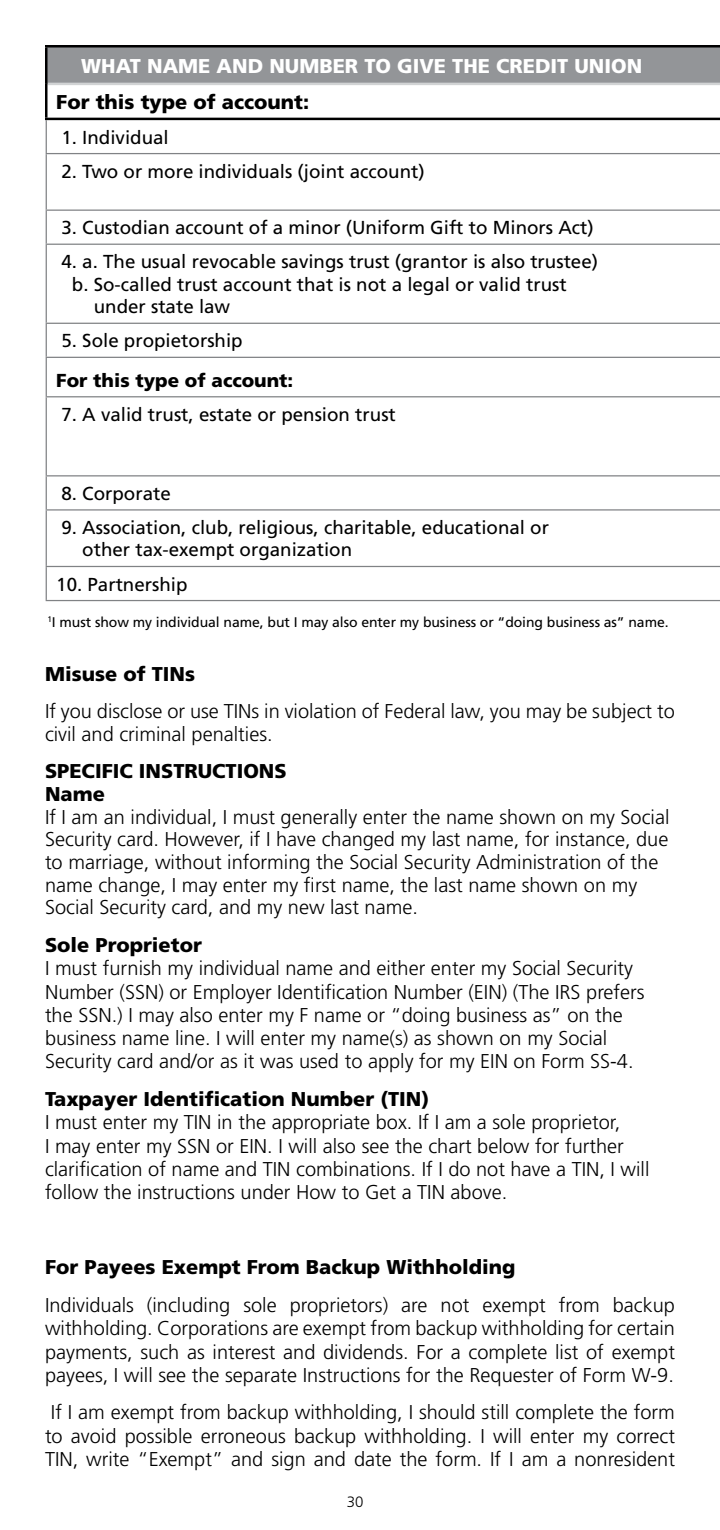
<style>
.page{position:relative;width:720px;height:1530px;background:#fff}
.page>*{position:absolute;margin:0;border:0;box-sizing:border-box;transform-origin:0 0}
.t1{font:300 20px/23.2px "Frutiger LT Std";color:#000}
.t2{font:900 20px/22.8px "Frutiger LT Std";color:#000}
.t3{font:900 20px "Frutiger LT Std";color:#fff}
.t4{font:18.75px/22.5px "Frutiger LT Std";color:#000}
.t5{font:900 18.75px "Frutiger LT Std";color:#000}
.t6{font:300 15px "Frutiger LT Std";color:#000}
.t7{font:14px "Frutiger LT Std";letter-spacing:-.005em;color:#000}
</style>
<div class="page">
<div style="left:46px;top:46px;width:674px;height:38px;background:#939598"></div>
<hr style="left:48px;top:83px;width:672px;height:2px;background:#d1d3d4">
<hr style="left:45px;top:45px;width:675px;height:3px;background:#000">
<hr style="left:45px;top:47px;width:3px;height:37px;background:#000">
<hr style="left:45px;top:84px;width:3px;height:34px;background:#000">
<hr style="left:45px;top:118px;width:675px;height:2px;background:#000">
<hr style="left:46px;top:120px;width:1px;height:33px;background:#808285">
<hr style="left:46px;top:153px;width:674px;height:1px;background:#808285">
<hr style="left:46px;top:154px;width:1px;height:56px;background:#808285">
<hr style="left:46px;top:210px;width:674px;height:1px;background:#808285">
<hr style="left:46px;top:211px;width:1px;height:33px;background:#808285">
<hr style="left:46px;top:244px;width:674px;height:1px;background:#808285">
<hr style="left:46px;top:245px;width:1px;height:78px;background:#808285">
<hr style="left:46px;top:323px;width:674px;height:1px;background:#808285">
<hr style="left:46px;top:324px;width:1px;height:33px;background:#808285">
<hr style="left:46px;top:357px;width:674px;height:1px;background:#808285">
<hr style="left:46px;top:358px;width:1px;height:38px;background:#808285">
<hr style="left:46px;top:396px;width:674px;height:1px;background:#808285">
<hr style="left:46px;top:397px;width:1px;height:78px;background:#808285">
<hr style="left:46px;top:475px;width:674px;height:1px;background:#808285">
<hr style="left:46px;top:476px;width:1px;height:33px;background:#808285">
<hr style="left:46px;top:509px;width:674px;height:2px;background:#808285">
<hr style="left:46px;top:511px;width:1px;height:55px;background:#808285">
<hr style="left:46px;top:566px;width:674px;height:1px;background:#808285">
<hr style="left:46px;top:567px;width:1px;height:33px;background:#808285">
<hr style="left:46px;top:600px;width:674px;height:1px;background:#808285">
<p class="t3" style="left:81px;top:53px;width:563px">WHAT NAME AND NUMBER TO GIVE THE CREDIT UNION</p>
<p class="t2" style="left:56px;top:90px;width:254px">For this type of account:</p>
<p class="t4" style="left:61px;top:126px;width:109px">1. Individual</p>
<p class="t4" style="left:61px;top:160px;width:365px">2. Two or more individuals (joint account)</p>
<p class="t4" style="left:61px;top:217px;width:534px">3. Custodian account of a minor (Uniform Gift to Minors Act)</p>
<p class="t4" style="left:61px;top:251px;width:538px">4. a. The usual revocable savings trust (grantor is also trustee)</p>
<p class="t4" style="left:72px;top:273px;width:496px">b. So-called trust account that is not a legal or valid trust</p>
<p class="t4" style="left:94px;top:296px;width:138px">under state law</p>
<p class="t4" style="left:61px;top:330px;width:183px">5. Sole propietorship</p>
<p class="t5" style="left:56px;top:369px;width:239px">For this type of account:</p>
<p class="t4" style="left:61px;top:403px;width:336px">7. A valid trust, estate or pension trust</p>
<p class="t4" style="left:61px;top:482px;width:111px">8. Corporate</p>
<p class="t4" style="left:82px;top:516px;width:468px;text-indent:-21px">9. Association, club, religious, charitable, educational or other tax-exempt organization</p>
<p class="t4" style="left:56px;top:573px;width:133px">10. Partnership</p>
<p class="t7" style="left:47px;top:614px;width:623px"><sup>1</sup>I must show my individual name, but I may also enter my business or “doing business as” name.</p>
<p class="t2" style="left:45px;top:663px;width:152px">Misuse of TINs</p>
<p class="t1" style="left:45px;top:700px;width:631px">If you disclose or use TINs in violation of Federal law, you may be subject to civil and criminal penalties.</p>
<p class="t2" style="left:45px;top:760px;width:243px">SPECIFIC INSTRUCTIONS<br>Name</p>
<p class="t1" style="left:45px;top:806px;width:626px">If I am an individual, I must generally enter the name shown on my Social Security card. However, if I have changed my last name, for instance, due to marriage, without informing the Social Security Administration of the name change, I may enter my first name, the last name shown on my Social Security card, and my new last name.</p>
<p class="t2" style="left:45px;top:934px;width:158px">Sole Proprietor</p>
<p class="t1" style="left:45px;top:957px;width:601px">I must furnish my individual name and either enter my Social Security Number (SSN) or Employer Identification Number (EIN) (The IRS prefers the SSN.) I may also enter my F name or “doing business as” on the business name line. I will enter my name(s) as shown on my Social Security card and/or as it was used to apply for my EIN on Form SS-4.</p>
<p class="t2" style="left:45px;top:1088px;width:386px">Taxpayer Identification Number (TIN)</p>
<p class="t1" style="left:45px;top:1111px;width:606px">I must enter my TIN in the appropriate box. If I am a sole proprietor,<br>I may enter my SSN or EIN. I will also see the chart below for further clarification of name and TIN combinations. If I do not have a TIN, I will follow the instructions under How to Get a TIN above.</p>
<p class="t2" style="left:45px;top:1256px;width:472px">For Payees Exempt From Backup Withholding</p>
<p class="t1" style="left:45px;top:1294px;width:631px;text-align:justify">Individuals (including sole proprietors) are not exempt from backup withholding. Corporations are exempt from backup withholding for certain payments, such as interest and dividends. For a complete list of exempt payees, I will see the separate Instructions for the Requester of Form W-9.</p>
<p class="t1" style="left:45px;top:1401px;width:632px;text-align:justify">If I am exempt from backup withholding, I should still complete the form to avoid possible erroneous backup withholding. I will enter my correct TIN, write “Exempt” and sign and date the form. If I am a nonresident</p>
<p class="t6" style="left:347px;top:1493px;width:18px">30</p>
</div>
